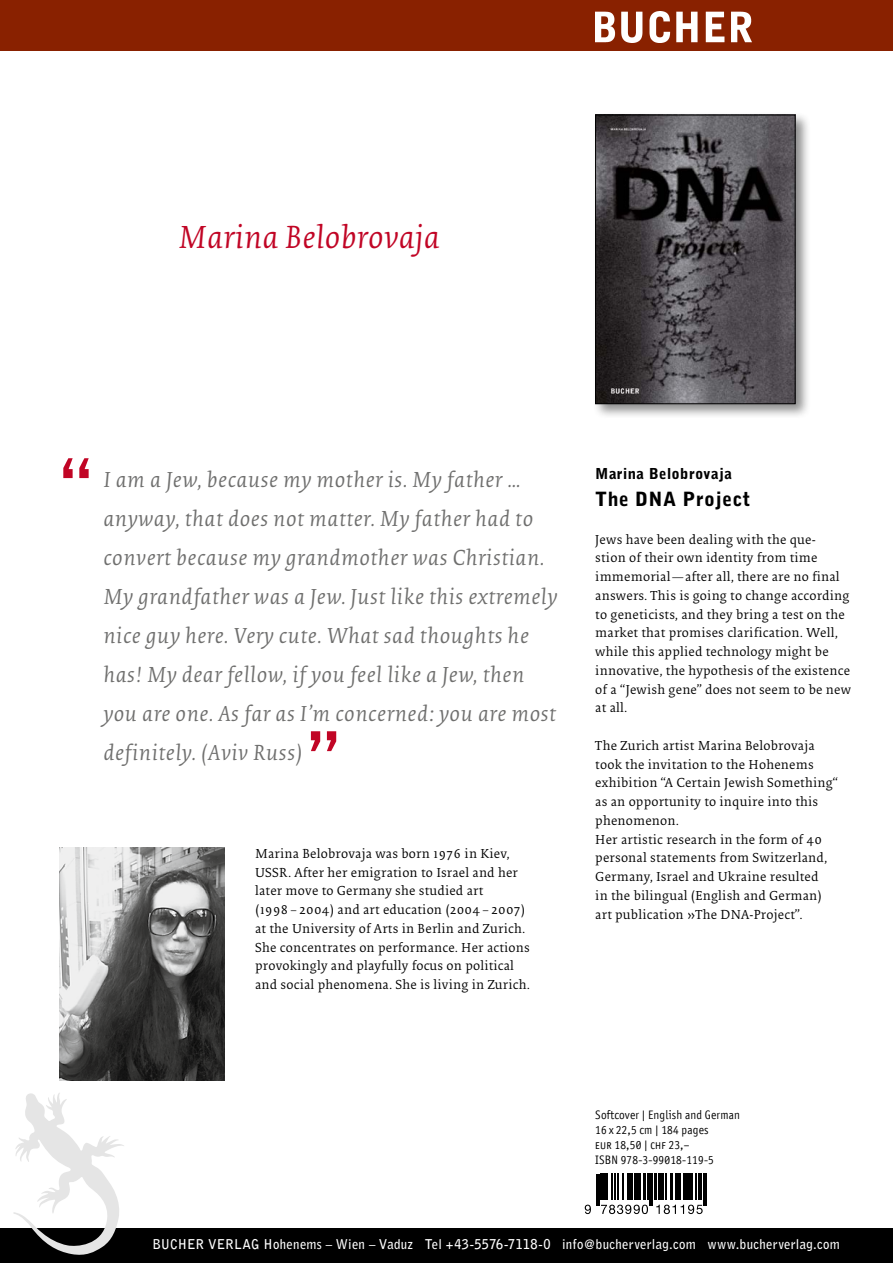
<style>
.page{position:relative;width:893px;height:1263px;background:#fff}
.page>*{position:absolute;margin:0;border:0;box-sizing:border-box;transform-origin:0 0}
.t1{font:900 60px "Bell Gothic";color:#c10525}
.t2{font:33px "Collis Italic Bib";letter-spacing:.01em;color:#c10525}
.t3{font:22.5px/39px "Collis Italic Bib";letter-spacing:.025em;color:#6f6f6e}
.t4{font:900 19.5px "Bell Gothic";letter-spacing:.025em;color:#000}
.t5{font:900 15px "Bell Gothic";letter-spacing:.025em;color:#000}
.t6{font:13.5px/18.8px "Collis Roman Txt";letter-spacing:.015em;color:#000}
.t7{font:13.5px/18.8px "Collis Roman Bib";letter-spacing:.015em;color:#000}
.t8{font:700 13.5px "Bell Gothic";letter-spacing:.02em;color:#fff;scale:.95 1}
.t9{font:12px/15px "Axel";letter-spacing:.015em;color:#000}
.t10{font:12px "Axel SC";letter-spacing:.015em;color:#000}
</style>
<div class="page">
<div style="left:0;top:0;width:893px;height:51px;background:#892100"></div>
<img style="left:595px;top:12px;width:156px;height:30px">
<div style="left:0;top:1229px;width:893px;height:34px;background:#000"></div>
<svg style="left:13px;top:1093px;width:111px;height:162px"></svg>
<hr style="left:596px;top:1174px;width:1px;height:32px;background:#000">
<hr style="left:598px;top:1174px;width:1px;height:32px;background:#000">
<svg style="left:585px;top:1205px;width:6px;height:9px"></svg>
<svg style="left:601px;top:1174px;width:23px;height:25px"></svg>
<hr style="left:627px;top:1174px;width:2px;height:25px;background:#000">
<svg style="left:630px;top:1174px;width:18px;height:25px"></svg>
<svg style="left:601px;top:1205px;width:47px;height:9px"></svg>
<hr style="left:649px;top:1174px;width:2px;height:32px;background:#000">
<hr style="left:652px;top:1174px;width:1px;height:32px;background:#000">
<svg style="left:654px;top:1174px;width:48px;height:25px"></svg>
<svg style="left:656px;top:1205px;width:47px;height:9px"></svg>
<hr style="left:703px;top:1174px;width:1px;height:32px;background:#000">
<hr style="left:705px;top:1174px;width:2px;height:32px;background:#000">
<div style="left:593px;top:112px;width:218px;height:307px;background:#000;opacity:.45"></div>
<img style="left:597px;top:117px;width:196px;height:285px">
<div style="left:595px;top:115px;width:200px;height:289px;border:1px solid #000"></div>
<img style="left:60px;top:848px;width:165px;height:232px">
<h2 class="t2" style="left:179px;top:223px;width:263px">Marina Belobrovaja</h2>
<h1 class="t1" style="left:60px;top:446px;width:35px">“</h1>
<p class="t3" style="left:103px;top:462px;width:455px">I am a Jew, because my mother is. My father … anyway, that does not matter. My father had to convert because my grandmother was Christian.<br>My grandfather was a Jew. Just like this extremely nice guy here. Very cute. What sad thoughts he has! My dear fellow, if you feel like a Jew, then you are one. As far as I’m concerned: you are most definitely. (Aviv Russ)</p>
<h1 class="t1" style="left:307px;top:719px;width:35px">”</h1>
<p class="t7" style="left:255px;top:845px;width:276px">Marina Belobrovaja was born 1976 in Kiev, USSR. After her emigration to Israel and her later move to Germany she studied art<br>(1998 – 2004) and art education (2004 – 2007) at the University of Arts in Berlin and Zurich.<br>She concentrates on performance. Her actions provokingly and playfully focus on political and social phenomena. She is living in Zurich.</p>
<p class="t5" style="left:595px;top:465px;width:138px">Marina Belobrovaja</p>
<h3 class="t4" style="left:595px;top:488px;width:157px">The DNA Project</h3>
<p class="t6" style="left:595px;top:530px;width:257px">Jews have been dealing with the que-<br>stion of their own identity from time immemorial¬after all, there are no final answers. This is going to change according to geneticists, and they bring a test on the market that promises clarification. Well, while this applied technology might be innovative, the hypothesis of the existence of a “Jewish gene” does not seem to be new at all.</p>
<p class="t6" style="left:595px;top:737px;width:245px">The Zurich artist Marina Belobrovaja took the invitation to the Hohenems exhibition “A Certain Jewish Something“ as an opportunity to inquire into this phenomenon.<br>Her artistic research in the form of 40 personal statements from Switzerland, Germany, Israel and Ukraine resulted<br>in the bilingual (English and German) art publication »The DNA-Project”.</p>
<p class="t9" style="left:595px;top:1107px;width:146px">Softcover | English and German<br>16 x 22,5 cm | 184 pages</p>
<p class="t10" style="left:595px;top:1138px;width:96px">eur 18,50 | chf 23,–</p>
<p class="t9" style="left:595px;top:1152px;width:120px">ISBN 978-3-99018-119-5</p>
<p class="t8" style="left:152px;top:1236px;width:725px">BUCHER Verlag Hohenems – Wien – Vaduz Tel +43-5576-7118-0 info@bucherverlag.com www.bucherverlag.com</p>
</div>
